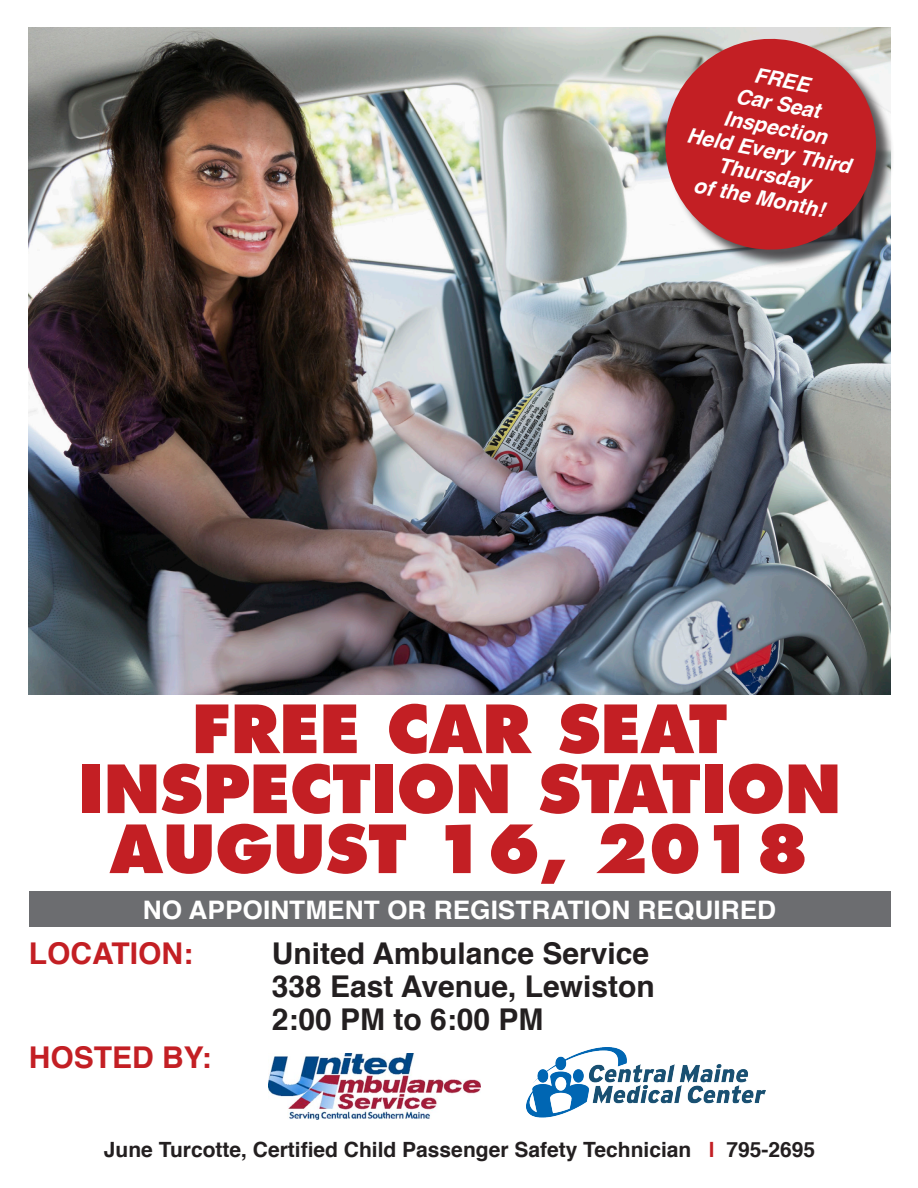
<style>
.page{position:relative;width:918px;height:1188px;background:#fff}
.page>*{position:absolute;margin:0;border:0;box-sizing:border-box;transform-origin:0 0}
.t1{font:800 64.5px "Futura";color:#c31f24}
.t2{font:700 30px "Helvetica";color:#231f20}
.t3{font:700 30px "Helvetica";color:#c31f24}
.t4{font:700 25.5px "Helvetica";color:#fff}
.t5{font:700 21px "Helvetica";color:#231f20}
.t6{font:italic 700 21px "Helvetica";color:#fff}
.s1{color:#c31f24}
</style>
<div class="page">
<img style="left:29px;top:28px;width:861px;height:667px">
<img style="left:268px;top:1053px;width:212px;height:67px">
<div style="left:29px;top:891px;width:861px;height:36px;background:#6c6d70"></div>
<div style="left:668px;top:41px;width:227px;height:227px;background:#231f20;opacity:.75"></div>
<svg style="left:656px;top:30px;width:229px;height:229px;background:#bd5255"></svg>
<img style="left:526px;top:1048px;width:240px;height:70px">
<div style="left:582px;top:1110px;width:217px;height:17px;background:#fff"></div>
<p class="t6" style="left:758px;top:57px;width:58px;rotate:11deg">FREE</p>
<p class="t6" style="left:740px;top:78px;width:87px;rotate:11deg">Car Seat</p>
<p class="t6" style="left:728px;top:100px;width:107px;rotate:11deg">Inspection</p>
<p class="t6" style="left:690px;top:118px;width:168px;rotate:11deg">Held Every Third</p>
<p class="t6" style="left:721px;top:148px;width:96px;rotate:11deg">Thursday</p>
<p class="t6" style="left:697px;top:168px;width:134px;rotate:11deg">of the Month!</p>
<p class="t1" style="left:192px;top:688px;width:537px">FREE CAR SEAT</p>
<p class="t1" style="left:78px;top:748px;width:765px">INSPECTION STATION</p>
<p class="t1" style="left:110px;top:808px;width:701px">AUGUST 16, 2018</p>
<p class="t4" style="left:143px;top:889px;width:635px">NO APPOINTMENT OR REGISTRATION REQUIRED</p>
<p class="t3" style="left:29px;top:930px;width:166px">LOCATION:</p>
<p class="t2" style="left:272px;top:930px;width:379px">United Ambulance Service</p>
<p class="t2" style="left:272px;top:963px;width:384px">338 East Avenue, Lewiston</p>
<p class="t2" style="left:272px;top:996px;width:273px">2:00 PM to 6:00 PM</p>
<p class="t3" style="left:29px;top:1033px;width:184px">HOSTED BY:</p>
<p class="t5" style="left:104px;top:1133px;width:713px">June Turcotte, Certified Child Passenger Safety Technician <span class="s1">l</span> 795-2695</p>
</div>
